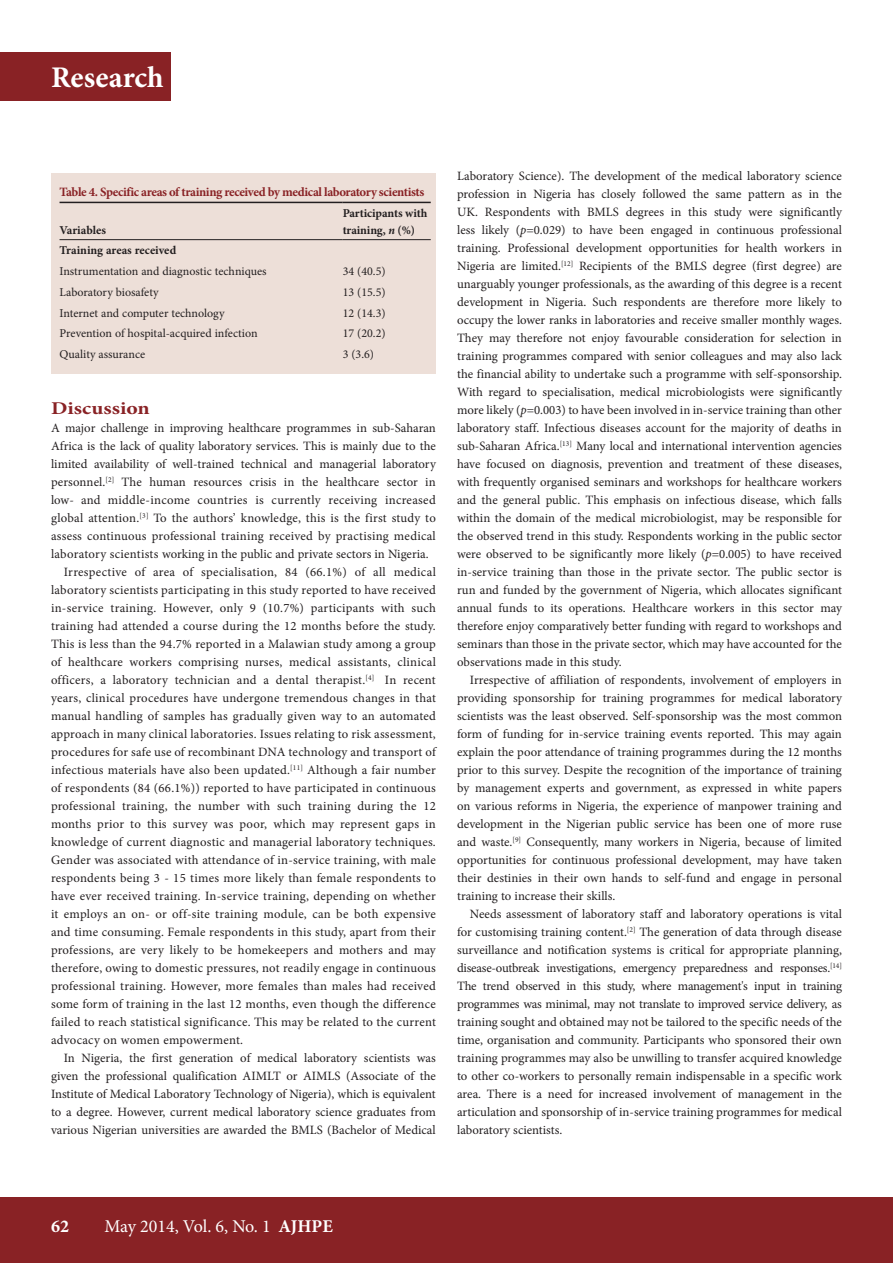
<style>
.page{position:relative;width:893px;height:1263px;background:#fff}
.page>*{position:absolute;margin:0;border:0;box-sizing:border-box;transform-origin:0 0}
.t1{font:700 30px "Minion Pro";color:#fff}
.t2{font:18px "Minion Pro";letter-spacing:-.01em;color:#fff}
.B_HEAD{font:700 18px "Minion Pro";color:#892225;scale:1.2 1}
.t3{font:700 18px "Minion Pro";color:#fff}
.BODY_TEXT_INDENT{font:12.75px/18px "Minion Pro";color:#231f20;text-align:justify}
.BODY_TEXT_1ST_PARAGR{font:12.75px/18px "Minion Pro";color:#231f20;text-align:justify}
.TABLE_HEAD{font:700 12.75px "Minion Pro";letter-spacing:-.03em;color:#892225}
.TABLE_COPY{font:12px "Minion Pro";color:#231f20}
.TABLE_FIELD_NAME{font:700 12px/16.5px "Minion Pro";letter-spacing:-.01em;color:#231f20}
.TABLE_COPY-2{font:700 12px "Minion Pro";color:#231f20}
.s1{font-style:italic}
.s2{font-weight:700}
</style>
<div class="page">
<div style="left:0;top:1197px;width:893px;height:66px;background:#892225"></div>
<div style="left:0;top:52px;width:170px;height:49px;background:#892225"></div>
<div style="left:51px;top:173px;width:385px;height:200px;background:#eddfd8"></div>
<hr style="left:60px;top:202px;width:283px;height:1px;background:#231f20">
<hr style="left:343px;top:202px;width:88px;height:1px;background:#231f20">
<hr style="left:60px;top:239px;width:283px;height:1px;background:#231f20">
<hr style="left:343px;top:239px;width:88px;height:1px;background:#231f20">
<p class="t1" style="left:51px;top:57px;width:114px">Research</p>
<p class="TABLE_HEAD" style="left:60px;top:183px;width:366px">Table 4. Specific areas of training received by medical laboratory scientists</p>
<p class="TABLE_FIELD_NAME" style="left:60px;top:221px;width:48px">Variables</p>
<p class="TABLE_FIELD_NAME" style="left:343px;top:205px;width:86px">Participants with training, <span class="s1">n</span> (%)</p>
<p class="TABLE_COPY-2" style="left:60px;top:242px;width:118px">Training areas received</p>
<p class="TABLE_COPY" style="left:60px;top:263px;width:209px">Instrumentation and diagnostic techniques</p>
<p class="TABLE_COPY" style="left:343px;top:263px;width:44px">34 (40.5)</p>
<p class="TABLE_COPY" style="left:60px;top:284px;width:101px">Laboratory biosafety</p>
<p class="TABLE_COPY" style="left:343px;top:284px;width:44px">13 (15.5)</p>
<p class="TABLE_COPY" style="left:60px;top:305px;width:167px">Internet and computer technology</p>
<p class="TABLE_COPY" style="left:343px;top:305px;width:44px">12 (14.3)</p>
<p class="TABLE_COPY" style="left:60px;top:325px;width:200px">Prevention of hospital-acquired infection</p>
<p class="TABLE_COPY" style="left:343px;top:325px;width:44px">17 (20.2)</p>
<p class="TABLE_COPY" style="left:60px;top:346px;width:87px">Quality assurance</p>
<p class="TABLE_COPY" style="left:343px;top:346px;width:33px">3 (3.6)</p>
<h2 class="B_HEAD" style="left:51px;top:396px;width:84px">Discussion</h2>
<p class="BODY_TEXT_1ST_PARAGR" style="left:51px;top:419px;width:386px">A major challenge in improving healthcare programmes in sub-Saharan Africa is the lack of quality laboratory services. This is mainly due to the limited availability of well-trained technical and managerial laboratory personnel.<sup>[2]</sup> The human resources crisis in the healthcare sector in low- and middle-income countries is currently receiving increased global attention.<sup>[3]</sup> To the authors’ knowledge, this is the first study to assess continuous professional training received by practising medical laboratory scientists working in the public and private sectors in Nigeria.</p>
<p class="BODY_TEXT_INDENT" style="left:51px;top:563px;width:386px;text-indent:13px">Irrespective of area of specialisation, 84 (66.1%) of all medical laboratory scientists participating in this study reported to have received in-service training. However, only 9 (10.7%) participants with such training had attended a course during the 12 months before the study.<br>This is less than the 94.7% reported in a Malawian study among a group of healthcare workers comprising nurses, medical assistants, clinical officers, a laboratory technician and a dental therapist.<sup>[4]</sup> In recent years, clinical procedures have undergone tremendous changes in that manual handling of samples has gradually given way to an automated approach in many clinical laboratories. Issues relating to risk assessment, procedures for safe use of recombinant DNA technology and transport of infectious materials have also been updated.<sup>[11]</sup> Although a fair number of respondents (84 (66.1%)) reported to have participated in continuous professional training, the number with such training during the 12 months prior to this survey was poor, which may represent gaps in knowledge of current diagnostic and managerial laboratory techniques.<br>Gender was associated with attendance of in-service training, with male respondents being 3 - 15 times more likely than female respondents to have ever received training. In-service training, depending on whether it employs an on- or off-site training module, can be both expensive and time consuming. Female respondents in this study, apart from their professions, are very likely to be homekeepers and mothers and may therefore, owing to domestic pressures, not readily engage in continuous professional training. However, more females than males had received some form of training in the last 12 months, even though the difference failed to reach statistical significance. This may be related to the current advocacy on women empowerment.</p>
<p class="BODY_TEXT_INDENT" style="left:51px;top:1049px;width:386px;text-indent:13px">In Nigeria, the first generation of medical laboratory scientists was given the professional qualification AIMLT or AIMLS (Associate of the Institute of Medical Laboratory Technology of Nigeria), which is equivalent to a degree. However, current medical laboratory science graduates from various Nigerian universities are awarded the BMLS (Bachelor of Medical</p>
<p class="BODY_TEXT_INDENT" style="left:457px;top:167px;width:386px">Laboratory Science). The development of the medical laboratory science profession in Nigeria has closely followed the same pattern as in the UK. Respondents with BMLS degrees in this study were significantly less likely (<span class="s1">p</span>=0.029) to have been engaged in continuous professional training. Professional development opportunities for health workers in Nigeria are limited.<sup>[12]</sup> Recipients of the BMLS degree (first degree) are unarguably younger professionals, as the awarding of this degree is a recent development in Nigeria. Such respondents are therefore more likely to occupy the lower ranks in laboratories and receive smaller monthly wages.<br>They may therefore not enjoy favourable consideration for selection in training programmes compared with senior colleagues and may also lack the financial ability to undertake such a programme with self-sponsorship.<br>With regard to specialisation, medical microbiologists were significantly more likely (<span class="s1">p</span>=0.003) to have been involved in in-service training than other laboratory staff. Infectious diseases account for the majority of deaths in sub-Saharan Africa.<sup>[13]</sup> Many local and international intervention agencies have focused on diagnosis, prevention and treatment of these diseases, with frequently organised seminars and workshops for healthcare workers and the general public. This emphasis on infectious disease, which falls within the domain of the medical microbiologist, may be responsible for the observed trend in this study. Respondents working in the public sector were observed to be significantly more likely (<span class="s1">p</span>=0.005) to have received in-service training than those in the private sector. The public sector is run and funded by the government of Nigeria, which allocates significant annual funds to its operations. Healthcare workers in this sector may therefore enjoy comparatively better funding with regard to workshops and seminars than those in the private sector, which may have accounted for the observations made in this study.</p>
<p class="BODY_TEXT_INDENT" style="left:457px;top:671px;width:386px;text-indent:13px">Irrespective of affiliation of respondents, involvement of employers in providing sponsorship for training programmes for medical laboratory scientists was the least observed. Self-sponsorship was the most common form of funding for in-service training events reported. This may again explain the poor attendance of training programmes during the 12 months prior to this survey. Despite the recognition of the importance of training by management experts and government, as expressed in white papers on various reforms in Nigeria, the experience of manpower training and development in the Nigerian public service has been one of more ruse and waste.<sup>[9]</sup> Consequently, many workers in Nigeria, because of limited opportunities for continuous professional development, may have taken their destinies in their own hands to self-fund and engage in personal training to increase their skills.</p>
<p class="BODY_TEXT_INDENT" style="left:457px;top:905px;width:386px;text-indent:13px">Needs assessment of laboratory staff and laboratory operations is vital for customising training content.<sup>[2]</sup> The generation of data through disease surveillance and notification systems is critical for appropriate planning, disease-outbreak investigations, emergency preparedness and responses.<sup>[14] </sup>The trend observed in this study, where management's input in training programmes was minimal, may not translate to improved service delivery, as training sought and obtained may not be tailored to the specific needs of the time, organisation and community. Participants who sponsored their own training programmes may also be unwilling to transfer acquired knowledge to other co-workers to personally remain indispensable in a specific work area. There is a need for increased involvement of management in the articulation and sponsorship of in-service training programmes for medical laboratory scientists.</p>
<h2 class="t3" style="left:51px;top:1213px;width:20px">62</h2>
<h2 class="t2" style="left:105px;top:1214px;width:230px">May 2014, Vol. 6, No. 1 <span class="s2">AJHPE</span></h2>
</div>
